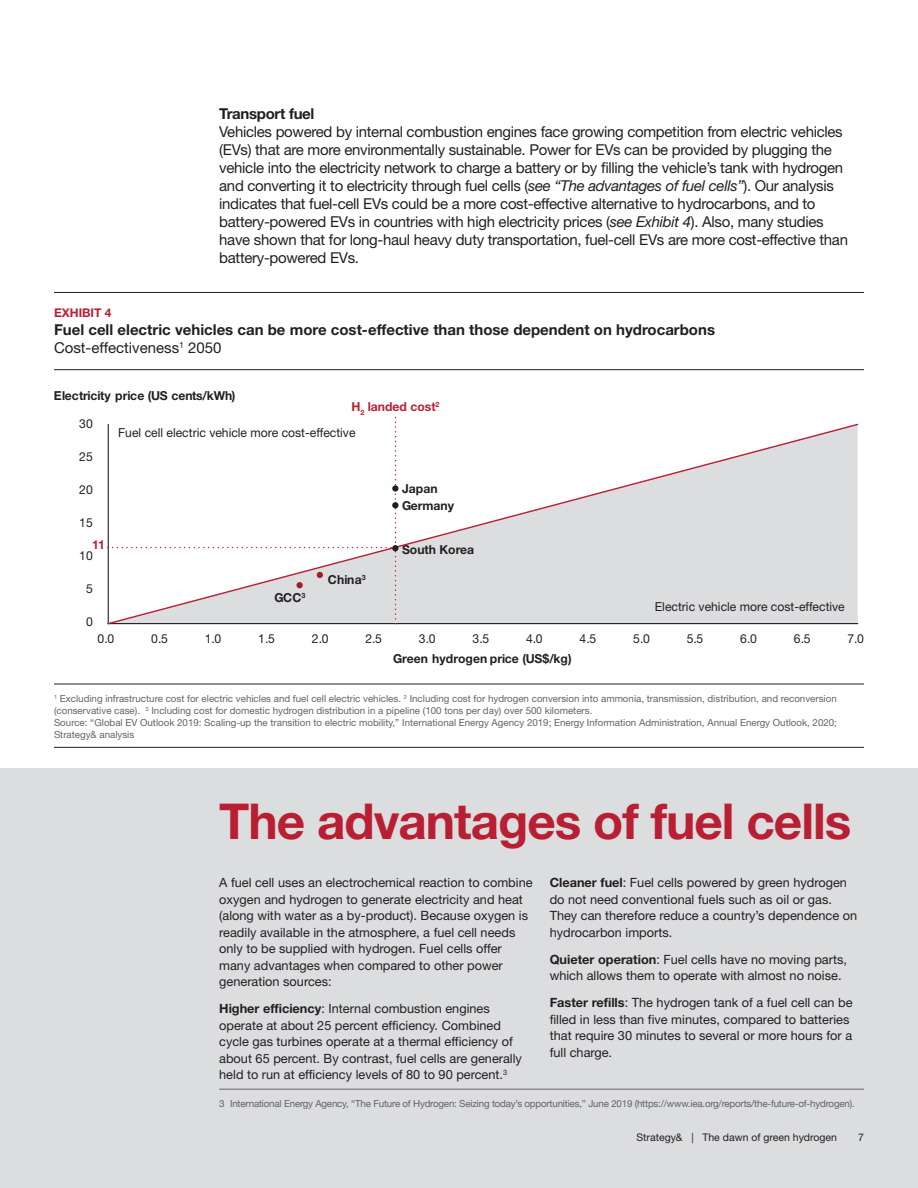
<style>
.page{position:relative;width:918px;height:1188px;background:#fff}
.page>*{position:absolute;margin:0;border:0;box-sizing:border-box;transform-origin:0 0}
.Sidebar_header_roy{font:700 49.5px "Helvetica Neue LT Std";letter-spacing:-.02em;color:#b91f33}
.Body_Text_10_12{font:15px/18px "Helvetica Neue LT Std";letter-spacing:-.02em;color:#231f20}
.Exhibit_Title_10_12{font:700 15px "Helvetica Neue LT Std";color:#231f20}
.Exhibit_Subtitle_10{font:15px "Helvetica Neue LT Std";color:#231f20}
.Body_Text_10_12-2{font:700 15px "Helvetica Neue LT Std";letter-spacing:-.02em;color:#231f20}
.Sidebar_Body_Text_8{font:12.75px/16.5px "Helvetica Neue LT Std";color:#231f20}
.t1{font:12.45px "Helvetica Neue LT Std";color:#231f20}
.t2{font:700 12.45px "Helvetica Neue LT Std";color:#231f20}
.t3{font:700 12.45px "Helvetica Neue LT Std";color:#b91f33}
.Exhibit_Number_8_10{font:700 12px "Helvetica Neue LT Std";color:#b91f33}
.Footer_Right_7_9_5{font:10.5px "Helvetica Neue LT Std";color:#231f20}
.Footnotes_6_5_8{font:9.75px/12px "Helvetica Neue LT Std";color:#636366}
.Footnotes_6_5_8-2{font:9.75px "Helvetica Neue";letter-spacing:-.02em;color:#636366}
.s1{font-style:italic}
.s2{font-weight:700}
</style>
<div class="page">
<div style="left:0;top:768px;width:918px;height:420px;background:#dcdddf"></div>
<hr style="left:219px;top:1089px;width:645px;height:1px;background:#636366">
<hr style="left:54px;top:369px;width:810px;height:1px;background:#231f20">
<hr style="left:54px;top:292px;width:810px;height:1px;background:#231f20">
<hr style="left:54px;top:747px;width:810px;height:1px;background:#231f20">
<hr style="left:54px;top:684px;width:810px;height:1px;background:#231f20">
<svg style="left:107px;top:423px;width:752px;height:202px"></svg>
<svg style="left:392px;top:485px;width:7px;height:7px"></svg>
<div style="left:392px;top:502px;width:7px;height:6px;background:#231f20;border-radius:50%"></div>
<div style="left:392px;top:545px;width:7px;height:6px;background:#231f20;border-radius:50%"></div>
<svg style="left:108px;top:417px;width:288px;height:208px"></svg>
<div style="left:296px;top:582px;width:7px;height:6px;background:#a32021;border-radius:50%"></div>
<p class="Body_Text_10_12-2" style="left:219px;top:104px;width:97px">Transport fuel</p>
<p class="Body_Text_10_12" style="left:219px;top:122px;width:630px">Vehicles powered by internal combustion engines face growing competition from electric vehicles (EVs) that are more environmentally sustainable. Power for EVs can be provided by plugging the vehicle into the electricity network to charge a battery or by filling the vehicle’s tank with hydrogen and converting it to electricity through fuel cells (<span class="s1">see “The advantages of fuel cells”</span>). Our analysis indicates that fuel-cell EVs could be a more cost-effective alternative to hydrocarbons, and to battery-powered EVs in countries with high electricity prices (<span class="s1">see Exhibit 4</span>). Also, many studies have shown that for long-haul heavy duty transportation, fuel-cell EVs are more cost-effective than battery-powered EVs.</p>
<p class="Exhibit_Number_8_10" style="left:54px;top:306px;width:59px">EXHIBIT 4</p>
<p class="Exhibit_Title_10_12" style="left:54px;top:321px;width:663px">Fuel cell electric vehicles can be more cost-effective than those dependent on hydrocarbons</p>
<p class="Exhibit_Subtitle_10" style="left:54px;top:339px;width:169px">Cost-effectiveness<sup>1</sup> 2050</p>
<p class="t2" style="left:54px;top:388px;width:183px">Electricity price (US cents/kWh)</p>
<p class="t3" style="left:351px;top:399px;width:90px">H<sub>2</sub> landed cost<sup>2</sup></p>
<p class="t1" style="left:79px;top:416px;width:15px">30</p>
<p class="t1" style="left:79px;top:449px;width:15px">25</p>
<p class="t1" style="left:79px;top:482px;width:15px">20</p>
<p class="t1" style="left:79px;top:515px;width:15px">15</p>
<p class="t3" style="left:92px;top:537px;width:14px">11</p>
<p class="t1" style="left:79px;top:548px;width:15px">10</p>
<p class="t1" style="left:86px;top:581px;width:8px">5</p>
<p class="t1" style="left:86px;top:614px;width:8px">0</p>
<p class="t1" style="left:118px;top:425px;width:239px">Fuel cell electric vehicle more cost-effective</p>
<p class="t2" style="left:274px;top:590px;width:33px">GCC<sup>3</sup></p>
<p class="t2" style="left:328px;top:572px;width:39px">China<sup>3</sup></p>
<p class="t2" style="left:402px;top:481px;width:37px">Japan</p>
<p class="t2" style="left:402px;top:498px;width:54px">Germany</p>
<p class="t2" style="left:402px;top:541px;width:74px">South Korea</p>
<p class="t1" style="left:655px;top:599px;width:191px">Electric vehicle more cost-effective</p>
<p class="t1" style="left:98px;top:631px;width:18px">0.0</p>
<p class="t1" style="left:151px;top:631px;width:18px">0.5</p>
<p class="t1" style="left:205px;top:631px;width:18px">1.0</p>
<p class="t1" style="left:258px;top:631px;width:18px">1.5</p>
<p class="t1" style="left:312px;top:631px;width:18px">2.0</p>
<p class="t1" style="left:365px;top:631px;width:18px">2.5</p>
<p class="t1" style="left:419px;top:631px;width:18px">3.0</p>
<p class="t1" style="left:473px;top:631px;width:18px">3.5</p>
<p class="t1" style="left:526px;top:631px;width:18px">4.0</p>
<p class="t1" style="left:580px;top:631px;width:18px">4.5</p>
<p class="t1" style="left:633px;top:631px;width:18px">5.0</p>
<p class="t1" style="left:687px;top:631px;width:18px">5.5</p>
<p class="t1" style="left:740px;top:631px;width:18px">6.0</p>
<p class="t1" style="left:794px;top:631px;width:18px">6.5</p>
<p class="t1" style="left:847px;top:631px;width:18px">7.0</p>
<p class="t2" style="left:393px;top:651px;width:180px">Green hydrogen price (US$/kg)</p>
<p class="Footnotes_6_5_8" style="left:54px;top:692px;width:784px"><sup>1</sup> Excluding infrastructure cost for electric vehicles and fuel cell electric vehicles. <sup>2</sup> Including cost for hydrogen conversion into ammonia, transmission, distribution, and reconversion (conservative case). <sup>3</sup> Including cost for domestic hydrogen distribution in a pipeline (100 tons per day) over 500 kilometers.</p>
<p class="Footnotes_6_5_8" style="left:54px;top:716px;width:784px">Source: “Global EV Outlook 2019: Scaling-up the transition to electric mobility,” International Energy Agency 2019; Energy Information Administration, Annual Energy Outlook, 2020;<br>Strategy&amp; analysis</p>
<p class="Sidebar_header_roy" style="left:219px;top:791px;width:634px">The advantages of fuel cells</p>
<p class="Sidebar_Body_Text_8" style="left:219px;top:874px;width:315px">A fuel cell uses an electrochemical reaction to combine oxygen and hydrogen to generate electricity and heat (along with water as a by-product). Because oxygen is readily available in the atmosphere, a fuel cell needs only to be supplied with hydrogen. Fuel cells offer many advantages when compared to other power generation sources:</p>
<p class="Sidebar_Body_Text_8" style="left:219px;top:1000px;width:304px"><span class="s2">Higher efficiency</span>: Internal combustion engines operate at about 25 percent efficiency. Combined cycle gas turbines operate at a thermal efficiency of about 65 percent. By contrast, fuel cells are generally held to run at efficiency levels of 80 to 90 percent.<sup>3</sup></p>
<p class="Sidebar_Body_Text_8" style="left:550px;top:874px;width:309px"><span class="s2">Cleaner fuel</span>: Fuel cells powered by green hydrogen do not need conventional fuels such as oil or gas.<br>They can therefore reduce a country’s dependence on hydrocarbon imports.</p>
<p class="Sidebar_Body_Text_8" style="left:550px;top:951px;width:299px"><span class="s2">Quieter operation</span>: Fuel cells have no moving parts, which allows them to operate with almost no noise.</p>
<p class="Sidebar_Body_Text_8" style="left:550px;top:994px;width:304px"><span class="s2">Faster refills</span>: The hydrogen tank of a fuel cell can be filled in less than five minutes, compared to batteries that require 30 minutes to several or more hours for a full charge.</p>
<p class="Footnotes_6_5_8-2" style="left:219px;top:1098px;width:637px">3 International Energy Agency, “The Future of Hydrogen: Seizing today’s opportunities,” June 2019 (https://www.iea.org/reports/the-future-of-hydrogen).</p>
<p class="Footer_Right_7_9_5" style="left:636px;top:1132px;width:202px">Strategy&amp; | The dawn of green hydrogen</p>
<p class="Footer_Right_7_9_5" style="left:858px;top:1132px;width:7px">7</p>
</div>
